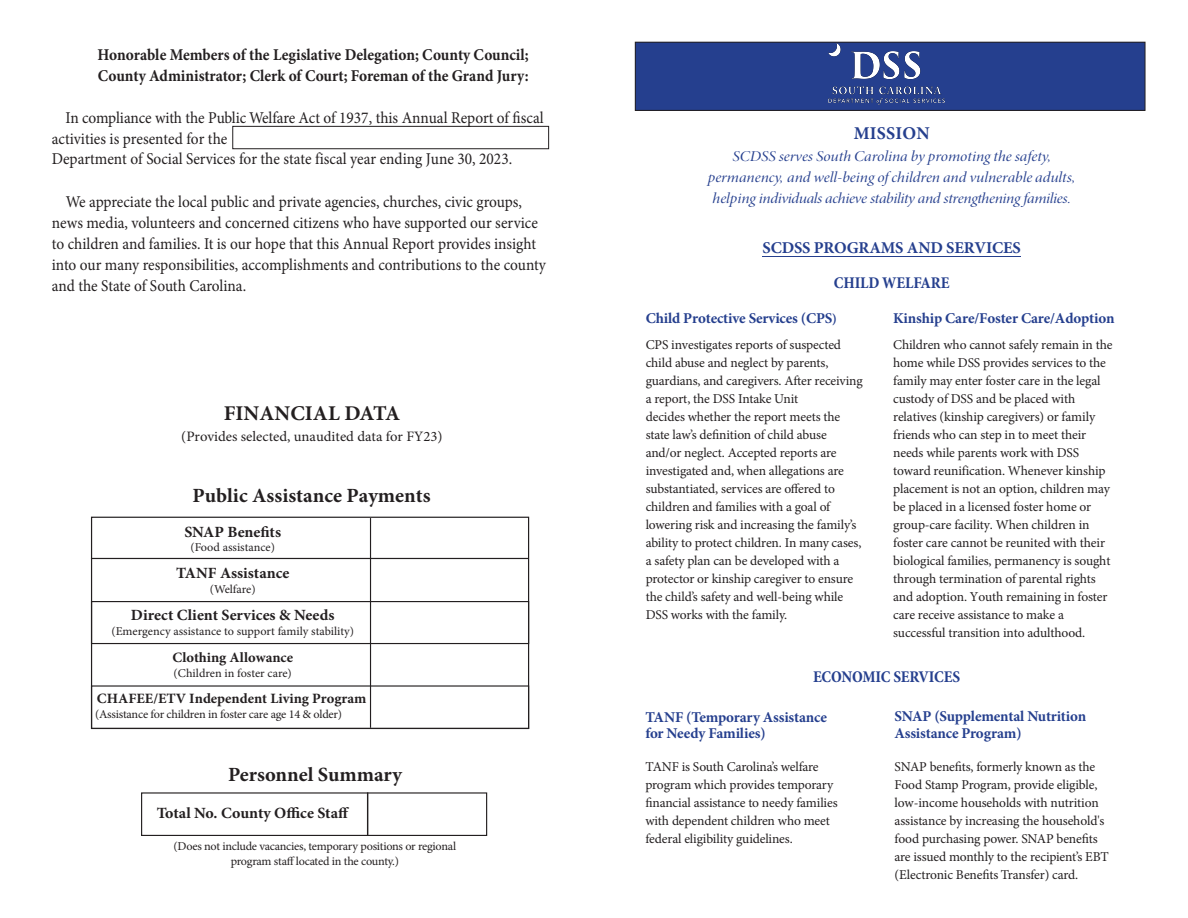
<style>
.page{position:relative;width:1188px;height:918px;background:#fff}
.page>*{position:absolute;margin:0;border:0;box-sizing:border-box;transform-origin:0 0}
.t1{font:700 21px "Minion Pro";color:#231f20}
.t2{font:700 20.1px "Minion Pro";color:#231f20}
.t3{font:700 18px "Minion Pro";letter-spacing:.01em;color:#253f8e}
.t4{font:16.5px/21px "Minion Pro";color:#231f20;scale:.93 1}
.t5{font:700 16.5px "Minion Pro";color:#231f20;scale:.93 1}
.t6{font:700 16.5px/35px "Minion Pro";letter-spacing:-.01em;color:#253f8e;text-align:center}
.t7{font:700 condensed 16.5px "Minion Pro";letter-spacing:-.015em;color:#253f8e}
.t8{font:700 15.6px "Minion Pro";color:#231f20}
.t9{font:15px/20.9px "Minion Pro It Disp";color:#253f8e;text-align:center;scale:1.1 1}
.t10{font:700 15px/16.4px "Minion Pro";letter-spacing:-.01em;color:#253f8e}
.t11{font:14.4px "Minion Pro";color:#231f20}
.t12{font:700 14.25px "Minion Pro";color:#231f20}
.t13{font:13.5px/18px "Minion Pro";letter-spacing:-.01em;color:#231f20}
.t14{font:12px "Minion Pro";letter-spacing:-.02em;color:#231f20}
.t15{font:12px "Minion Pro";color:#231f20}
.t16{font:11.85px "Minion Pro";color:#231f20}
.s1{font-stretch:condensed}
.s2{font-size:13.5px}
</style>
<div class="page">
<div style="left:91px;top:601px;width:438px;height:43px;border:1px solid #231f20"></div>
<div style="left:91px;top:685px;width:438px;height:44px;border:1px solid #231f20"></div>
<hr style="left:370px;top:518px;width:1px;height:210px;background:#231f20">
<hr style="left:91px;top:558px;width:437px;height:1px;background:#231f20">
<div style="left:141px;top:792px;width:346px;height:44px;border:1px solid #231f20"></div>
<hr style="left:367px;top:792px;width:1px;height:44px;background:#231f20">
<div style="left:635px;top:42px;width:510px;height:68px;background:#253f8e"></div>
<img style="left:829px;top:44px;width:116px;height:60px">
<div style="left:635px;top:42px;width:510px;height:68px;border:1px solid #231f20"></div>
<div style="left:232px;top:126px;width:317px;height:23px;border:1px solid #231f20"></div>
<hr style="left:763px;top:256px;width:258px;height:1px;background:#253f8e">
<p class="t5" style="left:98px;top:43px;width:465px">Honorable Members of the Legislative Delegation; County Council;</p>
<p class="t5" style="left:98px;top:64px;width:465px">County Administrator; Clerk of Court; Foreman of the Grand Jury:</p>
<p class="t4" style="left:52px;top:107px;width:530px;text-indent:14px">In compliance with the Public Welfare Act of 1937, this Annual Report of fiscal activities is presented for the<br>Department of Social Services for the state fiscal year ending June 30, 2023.</p>
<p class="t4" style="left:52px;top:191px;width:533px;text-indent:14px">We appreciate the local public and private agencies, churches, civic groups, news media, volunteers and concerned citizens who have supported our service to children and families. It is our hope that this Annual Report provides insight into our many responsibilities, accomplishments and contributions to the county and the State of South Carolina.</p>
<p class="t1" style="left:224px;top:399px;width:178px">FINANCIAL DATA</p>
<p class="t11" style="left:181px;top:427px;width:263px">(Provides selected, unaudited data for FY23)</p>
<p class="t2" style="left:193px;top:482px;width:240px">Public Assistance Payments</p>
<p class="t8" style="left:184px;top:521px;width:98px">SNAP Benefits</p>
<p class="t14" style="left:190px;top:539px;width:86px">(Food assistance)</p>
<p class="t8" style="left:176px;top:562px;width:115px">TANF Assistance</p>
<p class="t14" style="left:210px;top:581px;width:47px">(Welfare)</p>
<p class="t8" style="left:131px;top:604px;width:205px">Direct Client Services &amp; Needs</p>
<p class="t14" style="left:111px;top:623px;width:244px">(Emergency assistance to support family stability)</p>
<p class="t12" style="left:172px;top:648px;width:122px">Clothing Allowance</p>
<p class="t15" style="left:174px;top:666px;width:120px">(Children in foster care)</p>
<p class="t12" style="left:97px;top:689px;width:271px">CHAFEE/ETV Independent Living Program</p>
<p class="t14" style="left:95px;top:706px;width:248px">(Assistance for children in foster care age 14 &amp; older)</p>
<p class="t2" style="left:228px;top:760px;width:175px">Personnel Summary</p>
<p class="t8" style="left:157px;top:802px;width:194px">Total No. County Office Staff</p>
<p class="t14" style="left:174px;top:839px;width:284px">(Does not include vacancies, temporary positions or regional</p>
<p class="t14" style="left:231px;top:853px;width:170px">program staff located in the county.)</p>
<p class="t16" style="left:181px;top:805px;width:142px">Total No. County Office Staff</p>
<p class="t3" style="left:854px;top:120px;width:77px">MISSION</p>
<p class="t9" style="left:708px;top:146px;width:336px">SCDSS serves South Carolina by promoting the safety, permanency, and well-being of children and vulnerable adults, helping individuals achieve stability and strengthening families.</p>
<p class="t6" style="left:763px;top:230px;width:260px">SCDSS PROGRAMS AND SERVICES<br><span class="s1">CHILD WELFARE</span></p>
<p class="t10" style="left:893px;top:310px;width:223px">Kinship Care/Foster Care/Adoption</p>
<p class="t13" style="left:893px;top:335px;width:221px">Children who cannot safely remain in the home while DSS provides services to the family may enter foster care in the legal custody of DSS and be placed with relatives (kinship caregivers) or family friends who can step in to meet their needs while parents work with DSS toward reunification. Whenever kinship placement is not an option, children may be placed in a licensed foster home or group-care facility. When children in foster care cannot be reunited with their biological families, permanency is sought through termination of parental rights and adoption. Youth remaining in foster care receive assistance to make a successful transition into adulthood.</p>
<p class="t7" style="left:813px;top:665px;width:149px">ECONOMIC SERVICES</p>
<p class="t10" style="left:645px;top:709px;width:183px">TANF (Temporary Assistance for Needy Families)</p>
<p class="t13" style="left:645px;top:758px;width:194px">TANF is South Carolina’s welfare program which provides temporary financial assistance to needy families with dependent children who meet federal eligibility guidelines.</p>
<p class="t10" style="left:646px;top:310px;width:193px">Child Protective Services (CPS<span class="s2">)</span></p>
<p class="t13" style="left:646px;top:336px;width:218px">CPS investigates reports of suspected child abuse and neglect by parents, guardians, and caregivers. After receiving a report, the DSS Intake Unit<br>decides whether the report meets the state law’s definition of child abuse and/or neglect. Accepted reports are investigated and, when allegations are substantiated, services are offered to children and families with a goal of lowering risk and increasing the family’s ability to protect children. In many cases, a safety plan can be developed with a protector or kinship caregiver to ensure the child’s safety and well-being while DSS works with the family.</p>
<p class="t10" style="left:895px;top:708px;width:193px">SNAP (Supplemental Nutrition<br>Assistance Program)</p>
<p class="t13" style="left:895px;top:757px;width:216px">SNAP benefits, formerly known as the Food Stamp Program, provide eligible, low-income households with nutrition assistance by increasing the household's food purchasing power. SNAP benefits are issued monthly to the recipient’s EBT (Electronic Benefits Transfer) card.</p>
</div>
